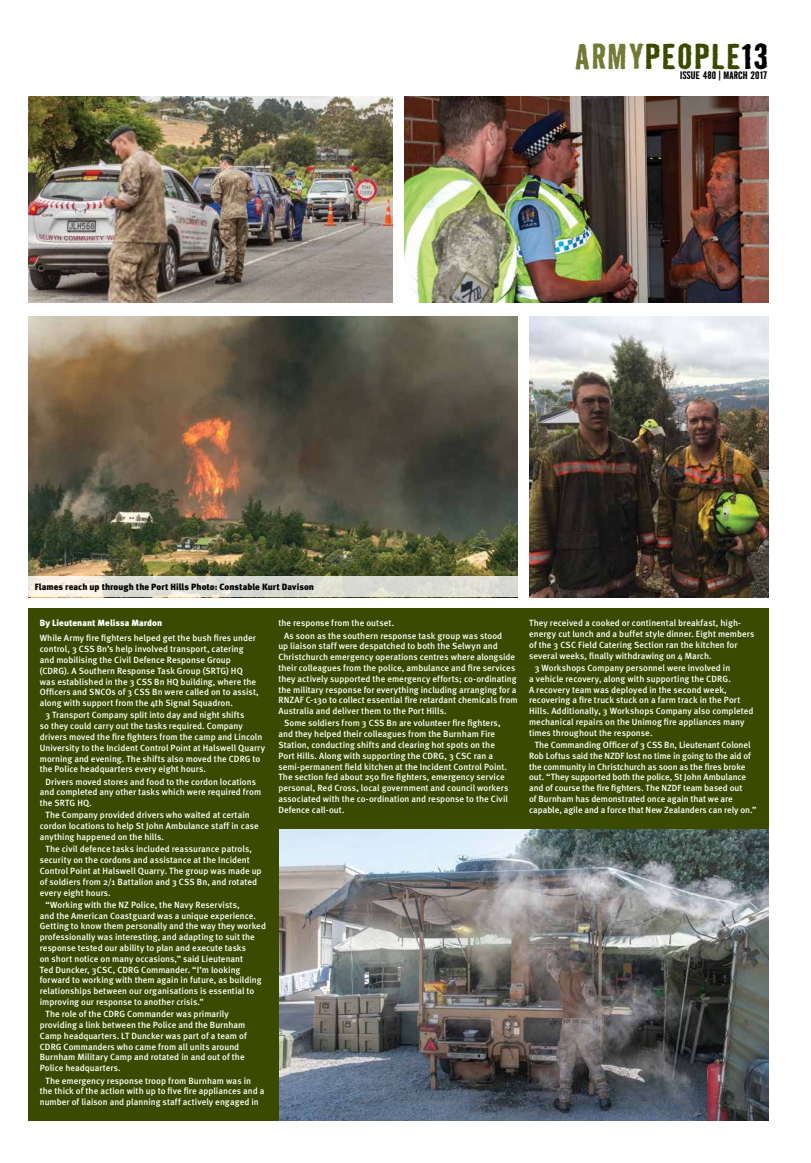
<style>
.page{position:relative;width:811px;height:1163px;background:#fff}
.page>*{position:absolute;margin:0;border:0;box-sizing:border-box;transform-origin:0 0}
.t1{font:700 33px "Bad Neighborhood Badhouse";letter-spacing:.035em;color:#3a4b00}
.t2{font:700 10px "Bad Neighborhood Badhouse";letter-spacing:-.005em;color:#000}
.t3{font:500 9px/10.8px "Meta";letter-spacing:.005em;color:#fff}
.t4{font:900 9px "Meta";letter-spacing:.005em;color:#000}
.t5{font:900 9px "Meta";letter-spacing:.005em;color:#fff}
.s1{color:#727a36}
.s2{color:#000}
</style>
<div class="page">
<div style="left:28px;top:608px;width:251px;height:512px;background:#3a4b00"></div>
<img style="left:28px;top:316px;width:490px;height:260px">
<img style="left:404px;top:96px;width:364px;height:206px">
<img style="left:279px;top:828px;width:489px;height:292px">
<img style="left:530px;top:317px;width:238px;height:280px">
<img style="left:28px;top:96px;width:364px;height:206px">
<div style="left:267px;top:608px;width:262px;height:220px;background:#3a4b00"></div>
<div style="left:518px;top:608px;width:250px;height:220px;background:#3a4b00"></div>
<svg style="left:28px;top:576px;width:490px;height:21px;background:#dfdfd6"></svg>
<h1 class="t1" style="left:574px;top:33px;width:195px"><span class="s1">ARMY</span>PEOPLE<span class="s2">13</span></h1>
<p class="t2" style="left:680px;top:68px;width:89px">ISSUE 480 | MARCH 2017</p>
<p class="t4" style="left:35px;top:581px;width:281px">Flames reach up through the Port Hills Photo: Constable Kurt Davison</p>
<p class="t5" style="left:40px;top:617px;width:124px">By Lieutenant Melissa Mardon</p>
<p class="t3" style="left:40px;top:633px;width:220px">While Army fire fighters helped get the bush fires under control, 3 CSS Bn’s help involved transport, catering and mobilising the Civil Defence Response Group (CDRG). A Southern Response Task Group (SRTG) HQ was established in the 3 CSS Bn HQ building, where the Officers and SNCOs of 3 CSS Bn were called on to assist, along with support from the 4th Signal Squadron.</p>
<p class="t3" style="left:40px;top:710px;width:227px;text-indent:6px">3 Transport Company split into day and night shifts<br>so they could carry out the tasks required. Company drivers moved the fire fighters from the camp and Lincoln University to the Incident Control Point at Halswell Quarry morning and evening. The shifts also moved the CDRG to the Police headquarters every eight hours.</p>
<p class="t3" style="left:40px;top:776px;width:223px;text-indent:6px">Drivers moved stores and food to the cordon locations and completed any other tasks which were required from the SRTG HQ.</p>
<p class="t3" style="left:40px;top:810px;width:221px;text-indent:6px">The Company provided drivers who waited at certain cordon locations to help St John Ambulance staff in case anything happened on the hills.</p>
<p class="t3" style="left:40px;top:843px;width:223px;text-indent:6px">The civil defence tasks included reassurance patrols, security on the cordons and assistance at the Incident Control Point at Halswell Quarry. The group was made up of soldiers from 2/1 Battalion and 3 CSS Bn, and rotated every eight hours.</p>
<p class="t3" style="left:40px;top:899px;width:228px;text-indent:6px">“Working with the NZ Police, the Navy Reservists,<br>and the American Coastguard was a unique experience.<br>Getting to know them personally and the way they worked professionally was interesting, and adapting to suit the response tested our ability to plan and execute tasks<br>on short notice on many occasions,” said Lieutenant<br>Ted Duncker, 3CSC, CDRG Commander. “I’m looking forward to working with them again in future, as building relationships between our organisations is essential to improving our response to another crisis.”</p>
<p class="t3" style="left:40px;top:1008px;width:208px;text-indent:6px">The role of the CDRG Commander was primarily providing a link between the Police and the Burnham Camp headquarters. LT Duncker was part of a team of CDRG Commanders who came from all units around Burnham Military Camp and rotated in and out of the Police headquarters.</p>
<p class="t3" style="left:40px;top:1074px;width:226px;text-indent:6px">The emergency response troop from Burnham was in the thick of the action with up to five fire appliances and a number of liaison and planning staff actively engaged in</p>
<p class="t3" style="left:284px;top:617px;width:220px;line-height:12.2px;text-indent:-6px">the response from the outset.<br>As soon as the southern response task group was stood</p>
<p class="t3" style="left:278px;top:641px;width:241px">up liaison staff were despatched to both the Selwyn and Christchurch emergency operations centres where alongside their colleagues from the police, ambulance and fire services they actively supported the emergency efforts; co-ordinating the military response for everything including arranging for a RNZAF C-130 to collect essential fire retardant chemicals from Australia and deliver them to the Port Hills.</p>
<p class="t3" style="left:278px;top:718px;width:231px;text-indent:6px">Some soldiers from 3 CSS Bn are volunteer fire fighters, and they helped their colleagues from the Burnham Fire Station, conducting shifts and clearing hot spots on the Port Hills. Along with supporting the CDRG, 3 CSC ran a semi-permanent field kitchen at the Incident Control Point.<br>The section fed about 250 fire fighters, emergency service personal, Red Cross, local government and council workers associated with the co-ordination and response to the Civil Defence call-out.</p>
<p class="t3" style="left:529px;top:618px;width:227px">They received a cooked or continental breakfast, high&shy;energy cut lunch and a buffet style dinner. Eight members of the 3 CSC Field Catering Section ran the kitchen for several weeks, finally withdrawing on 4 March.</p>
<p class="t3" style="left:529px;top:662px;width:226px;text-indent:6px">3 Workshops Company personnel were involved in<br>a vehicle recovery, along with supporting the CDRG.<br>A recovery team was deployed in the second week, recovering a fire truck stuck on a farm track in the Port Hills. Additionally, 3 Workshops Company also completed mechanical repairs on the Unimog fire appliances many times throughout the response.</p>
<p class="t3" style="left:529px;top:739px;width:229px;text-indent:6px">The Commanding Officer of 3 CSS Bn, Lieutenant Colonel Rob Loftus said the NZDF lost no time in going to the aid of the community in Christchurch as soon as the fires broke out. “They supported both the police, St John Ambulance and of course the fire fighters. The NZDF team based out<br>of Burnham has demonstrated once again that we are capable, agile and a force that New Zealanders can rely on.”</p>
</div>
